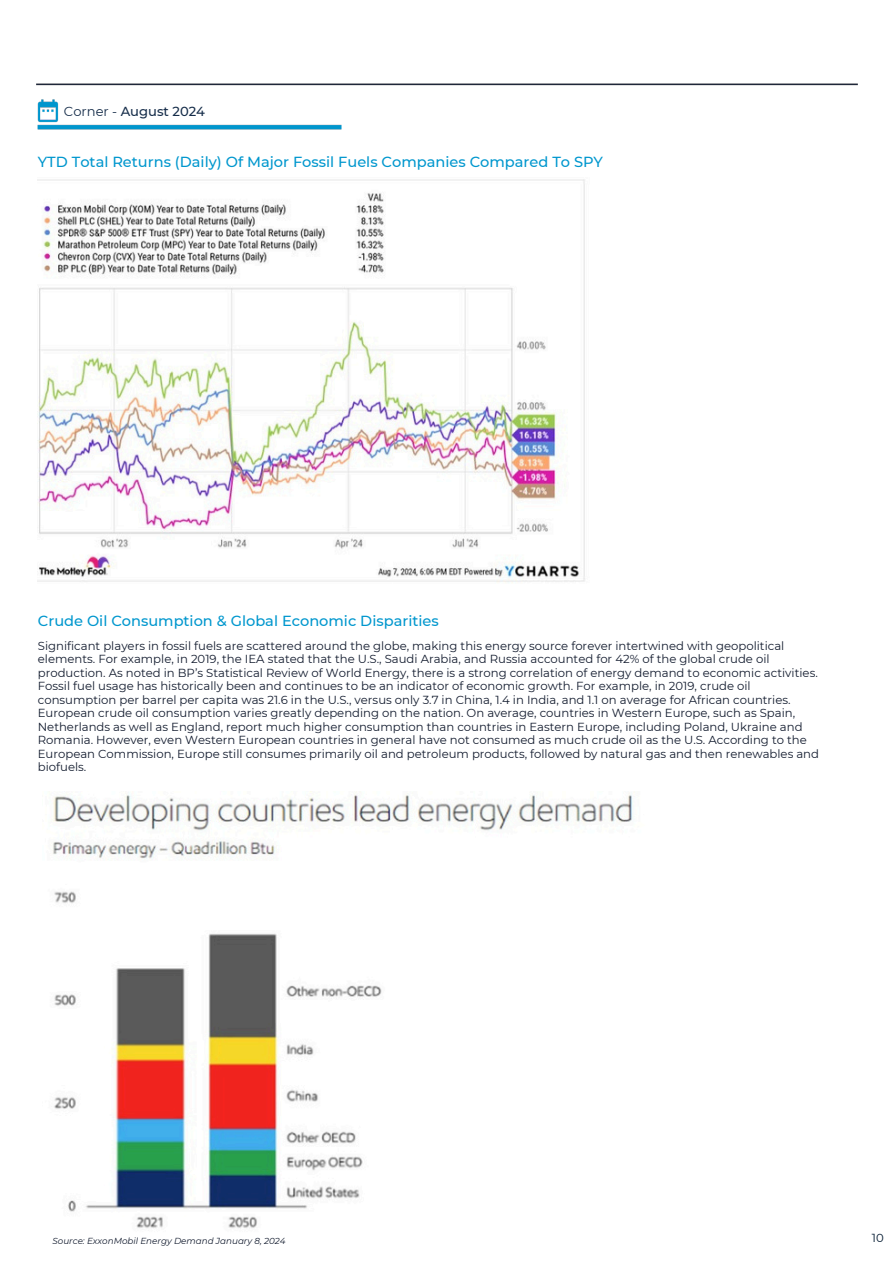
<style>
.page{position:relative;width:894px;height:1264px;background:#fff}
.page>*{position:absolute;margin:0;border:0;box-sizing:border-box;transform-origin:0 0}
.t1{font:500 14.55px "Montserrat";color:#0097ce}
.t2{font:500 13.05px "Montserrat";color:#162d4a}
.t3{font:11.7px/13.5px "Montserrat";color:#121b2e}
.t4{font:11.7px "Montserrat";color:#00182f}
.t5{font:italic 8.7px "Montserrat";color:#121b2e}
.s1{font-weight:400}
</style>
<div class="page">
<img style="left:36px;top:83px;width:822px;height:47px">
<img style="left:38px;top:179px;width:547px;height:404px">
<img style="left:52px;top:791px;width:583px;height:438px">
<p class="t2" style="left:64px;top:104px;width:142px"><span class="s1">Corner -</span> August 2024</p>
<p class="t1" style="left:38px;top:152px;width:566px">YTD Total Returns (Daily) Of Major Fossil Fuels Companies Compared To SPY</p>
<h3 class="t1" style="left:38px;top:611px;width:402px">Crude Oil Consumption &amp; Global Economic Disparities</h3>
<p class="t3" style="left:38px;top:639px;width:782px">Significant players in fossil fuels are scattered around the globe, making this energy source forever intertwined with geopolitical elements. For example, in 2019, the IEA stated that the U.S., Saudi Arabia, and Russia accounted for 42% of the global crude oil production. As noted in BP’s Statistical Review of World Energy, there is a strong correlation of energy demand to economic activities.<br>Fossil fuel usage has historically been and continues to be an indicator of economic growth. For example, in 2019, crude oil consumption per barrel per capita was 21.6 in the U.S., versus only 3.7 in China, 1.4 in India, and 1.1 on average for African countries.<br>European crude oil consumption varies greatly depending on the nation. On average, countries in Western Europe, such as Spain, Netherlands as well as England, report much higher consumption than countries in Eastern Europe, including Poland, Ukraine and Romania. However, even Western European countries in general have not consumed as much crude oil as the U.S. According to the European Commission, Europe still consumes primarily oil and petroleum products, followed by natural gas and then renewables and biofuels.</p>
<p class="t5" style="left:52px;top:1235px;width:234px">Source: ExxonMobil Energy Demand January 8, 2024</p>
<h1 class="t4" style="left:871px;top:1230px;width:13px">10</h1>
</div>
